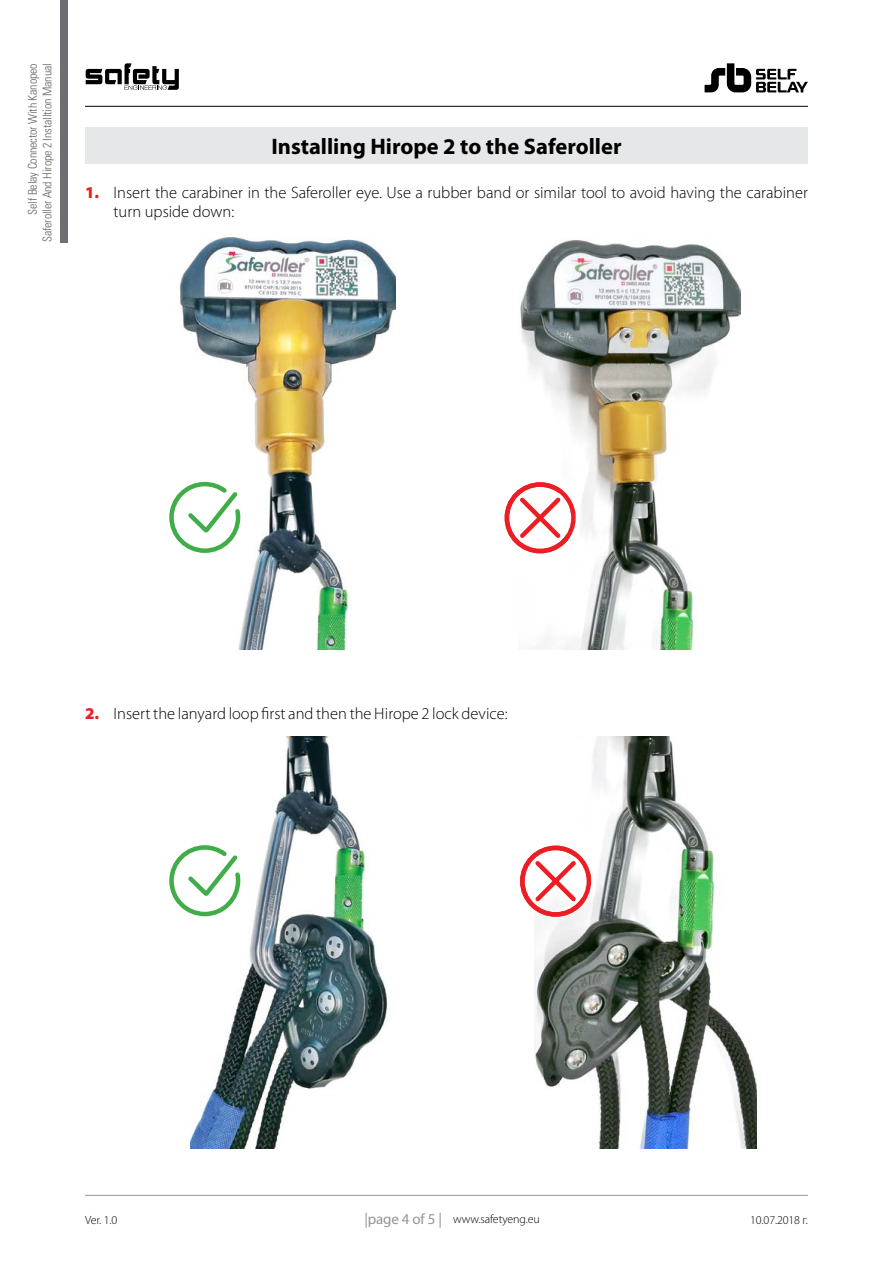
<style>
.page{position:relative;width:893px;height:1263px;background:#fff}
.page>*{position:absolute;margin:0;border:0;box-sizing:border-box;transform-origin:0 0}
.t1{font:700 22.5px "Myriad Pro";color:#000}
.t2{font:300 16.5px/19.5px "Myriad Pro";color:#000}
.t3{font:300 12px/14.4px "SP Universus Cond";letter-spacing:-.01em;color:#636466;text-align:right}
.t4{font:300 12px "Myriad Pro";letter-spacing:-.01em;color:#000}
.s1{font-weight:900;color:#ed1d24}
.s2{font-weight:400;font-size:15px;color:#939598}
</style>
<div class="page">
<hr style="left:85px;top:1195px;width:723px;height:1px;background:#939598">
<div style="left:60px;top:0;width:8px;height:242px;background:#6d6e71"></div>
<svg style="left:86px;top:63px;width:93px;height:27px"></svg>
<hr style="left:85px;top:106px;width:723px;height:1px;background:#000">
<svg style="left:705px;top:63px;width:103px;height:29px"></svg>
<div style="left:85px;top:128px;width:723px;height:36px;background:#e6e7e8"></div>
<img style="left:520px;top:240px;width:221px;height:410px">
<img style="left:534px;top:737px;width:222px;height:412px">
<img style="left:180px;top:238px;width:216px;height:412px">
<img style="left:190px;top:737px;width:198px;height:412px">
<svg style="left:169px;top:480px;width:74px;height:75px"></svg>
<svg style="left:169px;top:843px;width:74px;height:75px"></svg>
<svg style="left:504px;top:475px;width:74px;height:86px"></svg>
<svg style="left:520px;top:838px;width:74px;height:86px"></svg>
<p class="t3" style="left:25px;top:242px;width:180px;rotate:-90deg">Self Belay Connector With Kanopeo<br>Saferoller And Hirope 2 Installtion Manual</p>
<h1 class="t1" style="left:271px;top:134px;width:352px">Installing Hirope 2 to the Saferoller</h1>
<p class="t2" style="left:114px;top:182px;width:696px;text-indent:-28px"><span class="s1">1.</span> Insert the carabiner in the Saferoller eye. Use a rubber band or similar tool to avoid having the carabiner turn upside down:</p>
<p class="t2" style="left:85px;top:704px;width:424px"><span class="s1">2.</span> Insert the lanyard loop first and then the Hirope 2 lock device:</p>
<p class="t4" style="left:85px;top:1212px;width:34px">Ver. 1.0</p>
<p class="t4" style="left:364px;top:1212px;width:177px"><span class="s2">|page 4 of 5 |</span> www.safetyeng.eu</p>
<p class="t4" style="left:750px;top:1212px;width:59px">10.07.2018 г.</p>
</div>
